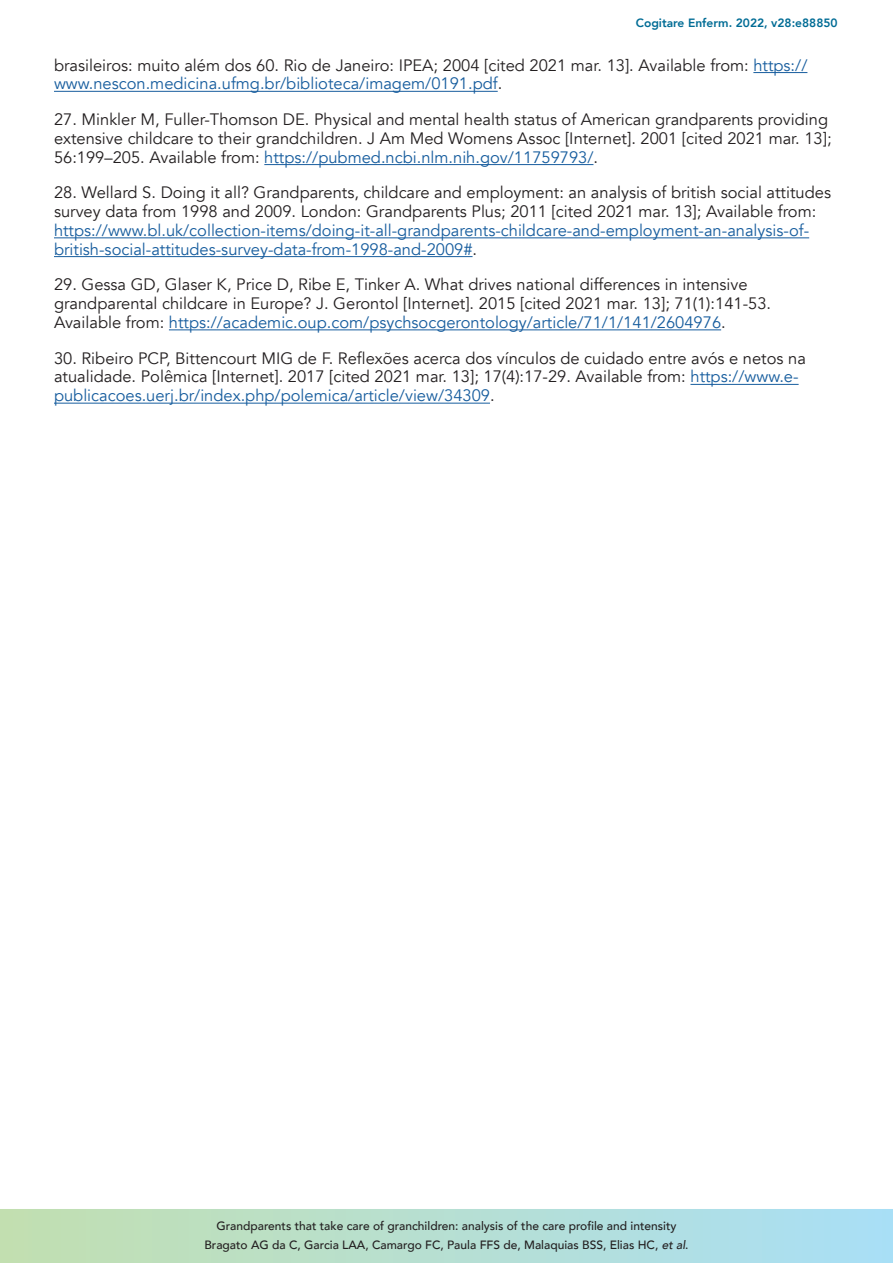
<style>
.page{position:relative;width:893px;height:1263px;background:#fff}
.page>*{position:absolute;margin:0;border:0;box-sizing:border-box;transform-origin:0 0}
.t1{font:16.5px/18.8px "Avenir";color:#231f20}
.t2{font:500 12px/18.6px "Avenir";color:#231f20;text-align:center}
.t3{font:800 12px "Avenir";color:#006c95}
.s1{color:#175d9e}
.s2{font-style:italic}
</style>
<div class="page">
<svg style="left:0;top:1209px;width:893px;height:54px;background:#b6dfd2"></svg>
<hr style="left:753px;top:72px;width:54px;height:1px;background:#175d9e">
<hr style="left:54px;top:91px;width:444px;height:1px;background:#175d9e">
<hr style="left:264px;top:164px;width:329px;height:1px;background:#175d9e">
<hr style="left:54px;top:237px;width:755px;height:1px;background:#175d9e">
<hr style="left:54px;top:256px;width:419px;height:1px;background:#175d9e">
<hr style="left:169px;top:329px;width:552px;height:1px;background:#175d9e">
<hr style="left:690px;top:384px;width:109px;height:1px;background:#175d9e">
<hr style="left:54px;top:403px;width:436px;height:1px;background:#175d9e">
<p class="t3" style="left:636px;top:12px;width:203px">Cogitare Enferm. 2022, v28:e88850</p>
<p class="t1" style="left:54px;top:56px;width:755px">brasileiros: muito além dos 60. Rio de Janeiro: IPEA; 2004 [cited 2021 mar. 13]. Available from: <span class="s1">https:// www.nescon.medicina.ufmg.br/biblioteca/imagem/0191.pdf</span>.</p>
<p class="t1" style="left:54px;top:110px;width:779px">27. Minkler M, Fuller-Thomson DE. Physical and mental health status of American grandparents providing extensive childcare to their grandchildren. J Am Med Womens Assoc [Internet]. 2001 [cited 2021 mar. 13];<br>56:199–205. Available from: <span class="s1">https://pubmed.ncbi.nlm.nih.gov/11759793/</span>.</p>
<p class="t1" style="left:54px;top:184px;width:778px">28. Wellard S. Doing it all? Grandparents, childcare and employment: an analysis of british social attitudes survey data from 1998 and 2009. London: Grandparents Plus; 2011 [cited 2021 mar. 13]; Available from: <span class="s1">https://www.bl.uk/collection-items/doing-it-all-grandparents-childcare-and-employment-an-analysis-of&shy;british-social-attitudes-survey-data-from-1998-and-2009#</span>.</p>
<p class="t1" style="left:54px;top:276px;width:719px">29. Gessa GD, Glaser K, Price D, Ribe E, Tinker A. What drives national differences in intensive grandparental childcare in Europe? J. Gerontol [Internet]. 2015 [cited 2021 mar. 13]; 71(1):141-53.<br>Available from: <span class="s1">https://academic.oup.com/psychsocgerontology/article/71/1/141/2604976</span>.</p>
<p class="t1" style="left:54px;top:349px;width:753px">30. Ribeiro PCP, Bittencourt MIG de F. Reflexões acerca dos vínculos de cuidado entre avós e netos na atualidade. Polêmica [Internet]. 2017 [cited 2021 mar. 13]; 17(4):17-29. Available from: <span class="s1">https://www.e&shy;publicacoes.uerj.br/index.php/polemica/article/view/34309</span>.</p>
<p class="t2" style="left:204px;top:1216px;width:486px">Grandparents that take care of granchildren: analysis of the care profile and intensity<br>Bragato AG da C, Garcia LAA, Camargo FC, Paula FFS de, Malaquias BSS, Elias HC, <span class="s2">et al</span>.</p>
</div>
